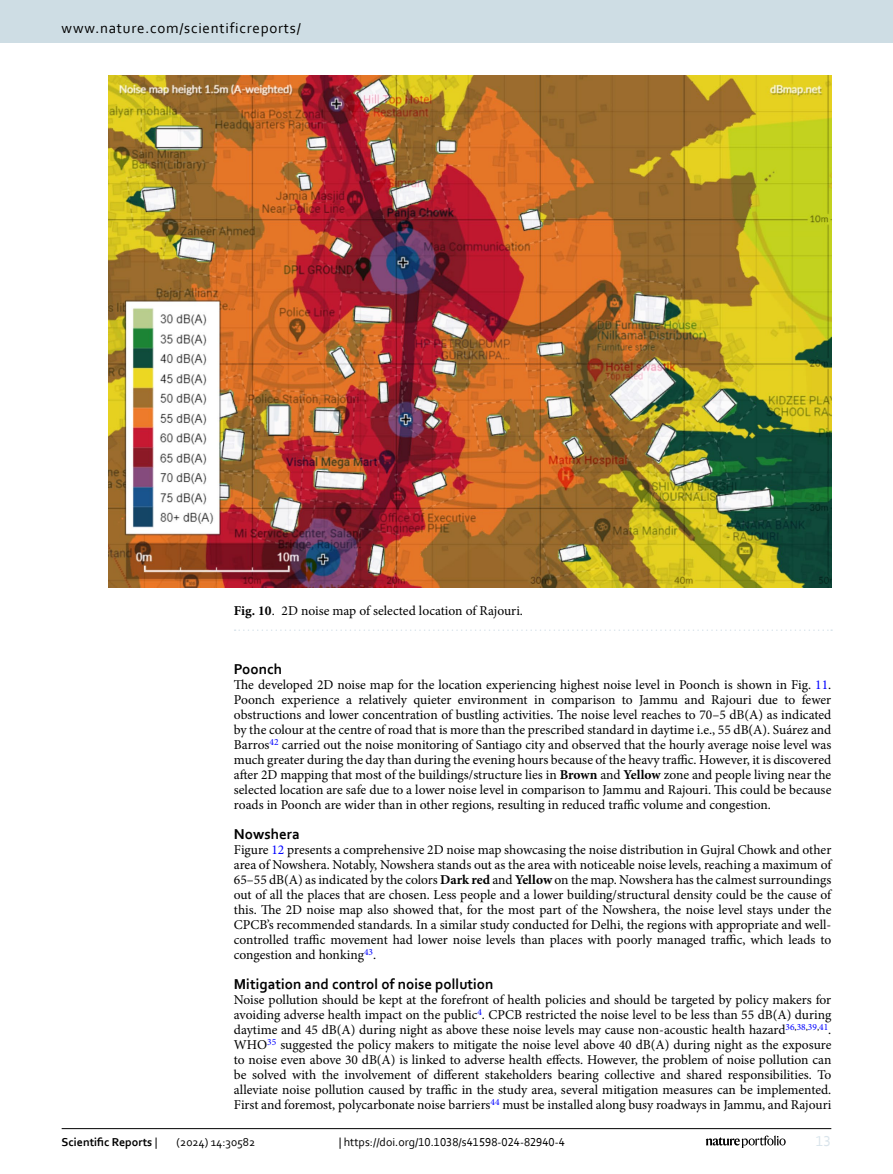
<style>
.page{position:relative;width:893px;height:1174px;background:#fff}
.page>*{position:absolute;margin:0;border:0;box-sizing:border-box;transform-origin:0 0}
.t1{font:700 15px "Corbel";color:#000}
.t2{font:15px "Corbel";letter-spacing:.05em;color:#000}
.t3{font:15px "Corbel";color:#d9e4eb}
.t4{font:13.5px/15px "Minion Pro";letter-spacing:-.005em;color:#000;text-align:justify}
.t5{font:12px "Corbel";color:#000}
.t6{font:700 12px "Corbel";color:#000}
.s1{font-weight:700}
.s2{color:#00f}
.s3{font-weight:400}
</style>
<div class="page">
<img style="left:108px;top:76px;width:723px;height:511px">
<svg style="left:235px;top:629px;width:597px;height:2px"></svg>
<hr style="left:62px;top:1128px;width:769px;height:1px;background:#000">
<svg style="left:706px;top:1135px;width:80px;height:12px"></svg>
<div style="left:0;top:0;width:893px;height:43px;background:#cedde4"></div>
<p class="t2" style="left:62px;top:18px;width:241px">www.nature.com/scientificreports/</p>
<p class="t4" style="left:234px;top:603px;width:291px"><span class="s1">Fig. 10</span>. 2D noise map of selected location of Rajouri.</p>
<p class="t1" style="left:234px;top:660px;width:50px">Poonch</p>
<p class="t4" style="left:234px;top:677px;width:599px">The developed 2D noise map for the location experiencing highest noise level in Poonch is shown in Fig. <span class="s2">11</span>.<br>Poonch experience a relatively quieter environment in comparison to Jammu and Rajouri due to fewer obstructions and lower concentration of bustling activities. The noise level reaches to 70–5 dB(A) as indicated by the colour at the centre of road that is more than the prescribed standard in daytime i.e., 55 dB(A). Suárez and Barros<sup>42</sup> carried out the noise monitoring of Santiago city and observed that the hourly average noise level was much greater during the day than during the evening hours because of the heavy traffic. However, it is discovered after 2D mapping that most of the buildings/structure lies in <span class="s1">Brown</span> and <span class="s1">Yellow</span> zone and people living near the selected location are safe due to a lower noise level in comparison to Jammu and Rajouri. This could be because roads in Poonch are wider than in other regions, resulting in reduced traffic volume and congestion.</p>
<p class="t1" style="left:234px;top:825px;width:67px">Nowshera</p>
<p class="t4" style="left:234px;top:842px;width:599px">Figure <span class="s2">12</span> presents a comprehensive 2D noise map showcasing the noise distribution in Gujral Chowk and other area of Nowshera. Notably, Nowshera stands out as the area with noticeable noise levels, reaching a maximum of 65–55 dB(A) as indicated by the colors <span class="s1">Dark red</span> and <span class="s1">Yellow</span> on the map. Nowshera has the calmest surroundings out of all the places that are chosen. Less people and a lower building/structural density could be the cause of this. The 2D noise map also showed that, for the most part of the Nowshera, the noise level stays under the CPCB’s recommended standards. In a similar study conducted for Delhi, the regions with appropriate and well&shy;controlled traffic movement had lower noise levels than places with poorly managed traffic, which leads to congestion and honking<sup>43</sup>.</p>
<p class="t1" style="left:234px;top:975px;width:261px">Mitigation and control of noise pollution</p>
<p class="t4" style="left:234px;top:992px;width:599px">Noise pollution should be kept at the forefront of health policies and should be targeted by policy makers for avoiding adverse health impact on the public<sup>4</sup>. CPCB restricted the noise level to be less than 55 dB(A) during daytime and 45 dB(A) during night as above these noise levels may cause non-acoustic health hazard<sup>36</sup><sup>,</sup><sup>38</sup><sup>,</sup><sup>39</sup><sup>,</sup><sup>41</sup>.<br>WHO<sup>35</sup> suggested the policy makers to mitigate the noise level above 40 dB(A) during night as the exposure to noise even above 30 dB(A) is linked to adverse health effects. However, the problem of noise pollution can be solved with the involvement of different stakeholders bearing collective and shared responsibilities. To alleviate noise pollution caused by traffic in the study area, several mitigation measures can be implemented.<br>First and foremost, polycarbonate noise barriers<sup>44</sup> must be installed along busy roadways in Jammu, and Rajouri</p>
<p class="t6" style="left:62px;top:1134px;width:97px">Scientific Reports <span class="s3">|</span></p>
<p class="t5" style="left:177px;top:1134px;width:80px">(2024) 14:30582</p>
<p class="t5" style="left:339px;top:1134px;width:228px">| https://doi.org/10.1038/s41598-024-82940-4</p>
<p class="t3" style="left:816px;top:1132px;width:17px">13</p>
</div>
